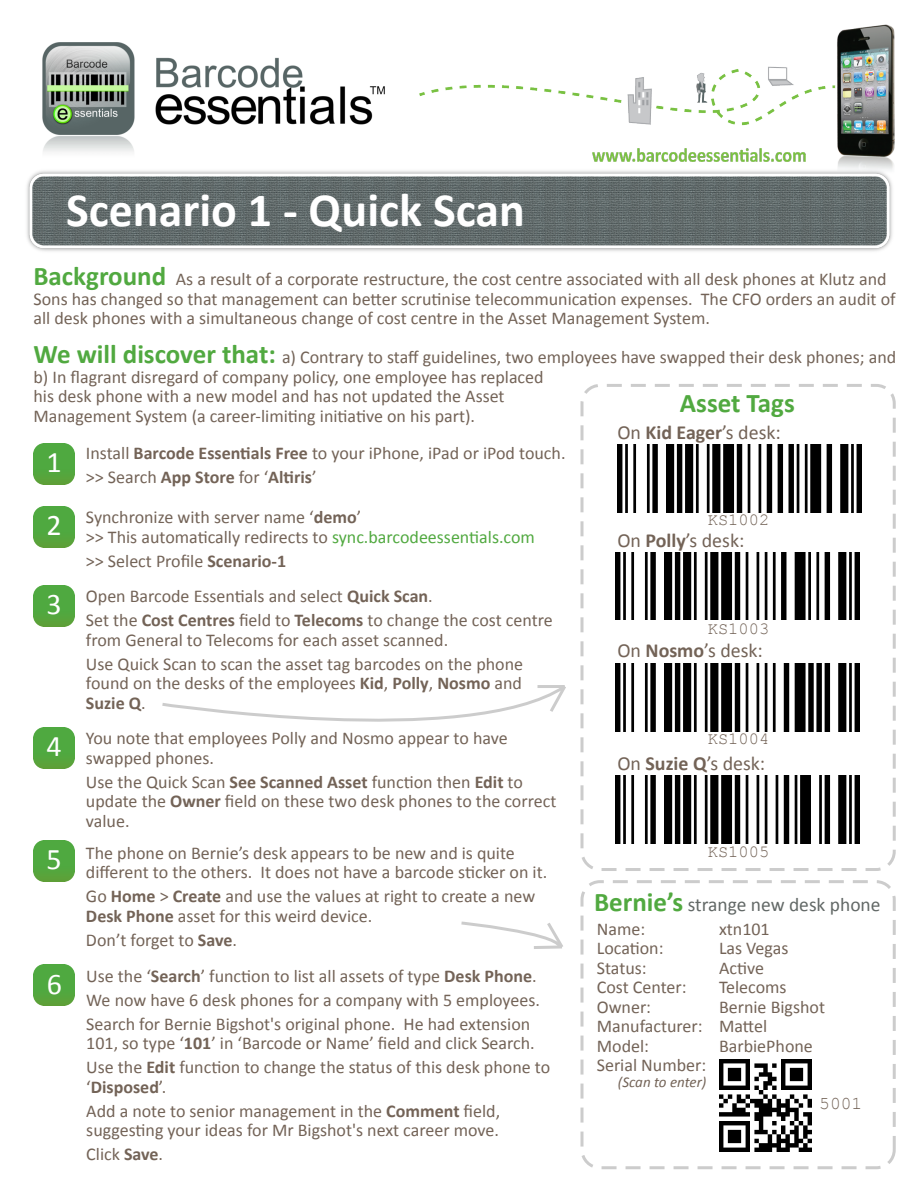
<style>
.page{position:relative;width:918px;height:1188px;background:#fff}
.page>*{position:absolute;margin:0;border:0;box-sizing:border-box;transform-origin:0 0}
.t1{font:700 48px "Calibri";color:#fff}
.t2{font:700 27px "Calibri";color:#51a940}
.t3{font:19.95px "Calibri";color:#736357}
.t4{font:19.5px "Calibri";color:#626866}
.t5{font:18px/19.5px "Calibri";color:#736357}
.t6{font:18px "Courier New";color:#736357}
.t7{font:17.1px "Courier New";color:#736357}
.t8{font:italic 15px "Calibri";letter-spacing:-.005em;color:#736357}
.s1{font-weight:700;font-size:27px;color:#51a940}
.s2{font-size:30px;color:#fff}
.s3{font-weight:700}
.s4{color:#51a940}
</style>
<div class="page">
<div style="left:581px;top:880px;width:315px;height:289px;border:3px dashed #ccc;border-radius:18px"></div>
<img style="left:719px;top:1059px;width:92px;height:93px">
<div style="left:581px;top:384px;width:315px;height:487px;border:3px dashed #ccc;border-radius:18px"></div>
<img style="left:617px;top:444px;width:244px;height:68px">
<img style="left:616px;top:552px;width:244px;height:68px">
<img style="left:616px;top:663px;width:244px;height:68px">
<img style="left:616px;top:776px;width:244px;height:67px">
<img style="left:33px;top:444px;width:42px;height:40px">
<img style="left:33px;top:506px;width:42px;height:41px">
<img style="left:33px;top:585px;width:42px;height:41px">
<img style="left:33px;top:727px;width:42px;height:41px">
<img style="left:33px;top:841px;width:42px;height:40px">
<img style="left:34px;top:965px;width:41px;height:41px">
<svg style="left:162px;top:685px;width:404px;height:37px"></svg>
<svg style="left:461px;top:921px;width:102px;height:28px"></svg>
<img style="left:42px;top:24px;width:853px;height:144px">
<img style="left:27px;top:168px;width:866px;height:83px">
<img style="left:592px;top:148px;width:214px;height:13px">
<h1 class="t1" style="left:66px;top:179px;width:461px">Scenario 1 - Quick Scan</h1>
<h2 class="t2" style="left:33px;top:259px;width:134px">Background</h2>
<p class="t5" style="left:33px;top:270px;width:864px;text-indent:142px">As a result of a corporate restructure, the cost centre associated with all desk phones at Klutz and<br>Sons has changed so that management can better scrutinise telecommunication expenses. The CFO orders an audit of all desk phones with a simultaneous change of cost centre in the Asset Management System.</p>
<p class="t5" style="left:33px;top:347px;width:864px"><span class="s1">We will discover that:</span> a) Contrary to staff guidelines, two employees have swapped their desk phones; and</p>
<p class="t5" style="left:33px;top:367px;width:512px">b) In flagrant disregard of company policy, one employee has replaced his desk phone with a new model and has not updated the Asset<br>Management System (a career-limiting initiative on his part).</p>
<p class="t5" style="left:86px;top:441px;width:481px;line-height:24px;text-indent:-40px"><span class="s2">1</span> Install <span class="s3">Barcode Essentials Free</span> to your iPhone, iPad or iPod touch. &gt;&gt; Search <span class="s3">App Store</span> for ‘<span class="s3">Altiris</span>’</p>
<p class="t5" style="left:86px;top:507px;width:450px;text-indent:-40px"><span class="s2">2</span> Synchronize with server name ‘<span class="s3">demo</span>’<br>&gt;&gt; This automatically redirects to <span class="s4">sync.barcodeessentials.com</span></p>
<p class="t5" style="left:46px;top:543px;width:388px;line-height:35.5px;text-indent:40px">&gt;&gt; Select Profile <span class="s3">Scenario-1<br></span><span class="s2">3</span> Open Barcode Essentials and select <span class="s3">Quick Scan</span>.</p>
<p class="t5" style="left:86px;top:610px;width:468px">Set the <span class="s3">Cost Centres</span> field to <span class="s3">Telecoms</span> to change the cost centre from General to Telecoms for each asset scanned.</p>
<p class="t5" style="left:86px;top:654px;width:439px;text-align:justify">Use Quick Scan to scan the asset tag barcodes on the phone found on the desks of the employees <span class="s3">Kid</span>, <span class="s3">Polly</span>, <span class="s3">Nosmo</span> and <span class="s3">Suzie Q</span>.</p>
<p class="t5" style="left:86px;top:728px;width:423px;text-indent:-40px"><span class="s2">4</span> You note that employees Polly and Nosmo appear to have swapped phones.</p>
<p class="t5" style="left:86px;top:772px;width:472px">Use the Quick Scan <span class="s3">See Scanned Asset</span> function then <span class="s3">Edit</span> to update the <span class="s3">Owner</span> field on these two desk phones to the correct value.</p>
<p class="t5" style="left:86px;top:843px;width:463px;text-indent:-40px"><span class="s2">5</span> The phone on Bernie’s desk appears to be new and is quite different to the others. It does not have a barcode sticker on it.</p>
<p class="t5" style="left:86px;top:887px;width:451px">Go <span class="s3">Home</span> &gt; <span class="s3">Create</span> and use the values at right to create a new<br><span class="s3">Desk Phone</span> asset for this weird device.</p>
<p class="t5" style="left:47px;top:922px;width:492px;line-height:35.7px;text-indent:39px">Don’t forget to <span class="s3">Save</span>.<br><span class="s2">6</span> Use the ‘<span class="s3">Search</span>’ function to list all assets of type <span class="s3">Desk Phone</span>.</p>
<p class="t5" style="left:86px;top:988px;width:455px;line-height:24px">We now have 6 desk phones for a company with 5 employees.<br>Search for Bernie Bigshot's original phone. He had extension</p>
<p class="t5" style="left:86px;top:1031px;width:465px;line-height:24px">101, so type ‘<span class="s3">101</span>’ in ‘Barcode or Name’ field and click Search.<br>Use the <span class="s3">Edit</span> function to change the status of this desk phone to</p>
<p class="t5" style="left:86px;top:1075px;width:415px;line-height:24px">‘<span class="s3">Disposed</span>’.<br>Add a note to senior management in the <span class="s3">Comment</span> field,</p>
<p class="t5" style="left:86px;top:1118px;width:414px;line-height:24px">suggesting your ideas for Mr Bigshot's next career move.<br>Click <span class="s3">Save</span>.</p>
<h2 class="t2" style="left:680px;top:386px;width:116px">Asset Tags</h2>
<p class="t3" style="left:617px;top:419px;width:165px">On <span class="s3">Kid Eager</span>’s desk:</p>
<p class="t7" style="left:708px;top:509px;width:63px">KS1002</p>
<p class="t3" style="left:617px;top:528px;width:129px">On <span class="s3">Polly</span>’s desk:</p>
<p class="t7" style="left:708px;top:618px;width:63px">KS1003</p>
<p class="t3" style="left:617px;top:638px;width:147px">On <span class="s3">Nosmo</span>’s desk:</p>
<p class="t7" style="left:708px;top:728px;width:63px">KS1004</p>
<p class="t3" style="left:617px;top:751px;width:149px">On <span class="s3">Suzie Q</span>’s desk:</p>
<p class="t7" style="left:708px;top:841px;width:63px">KS1005</p>
<p class="t4" style="left:594px;top:892px;width:288px"><span class="s1">Bernie’s</span> strange new desk phone</p>
<p class="t5" style="left:597px;top:919px;width:111px">Name:<br>Location:<br>Status:<br>Cost Center:<br>Owner:<br>Manufacturer:<br>Model:<br>Serial Number:</p>
<p class="t5" style="left:719px;top:919px;width:108px">xtn101<br>Las Vegas<br>Active<br>Telecoms<br>Bernie Bigshot<br>Mattel<br>BarbiePhone</p>
<p class="t8" style="left:618px;top:1072px;width:90px">(Scan to enter)</p>
<p class="t6" style="left:819px;top:1092px;width:45px">5001</p>
</div>
